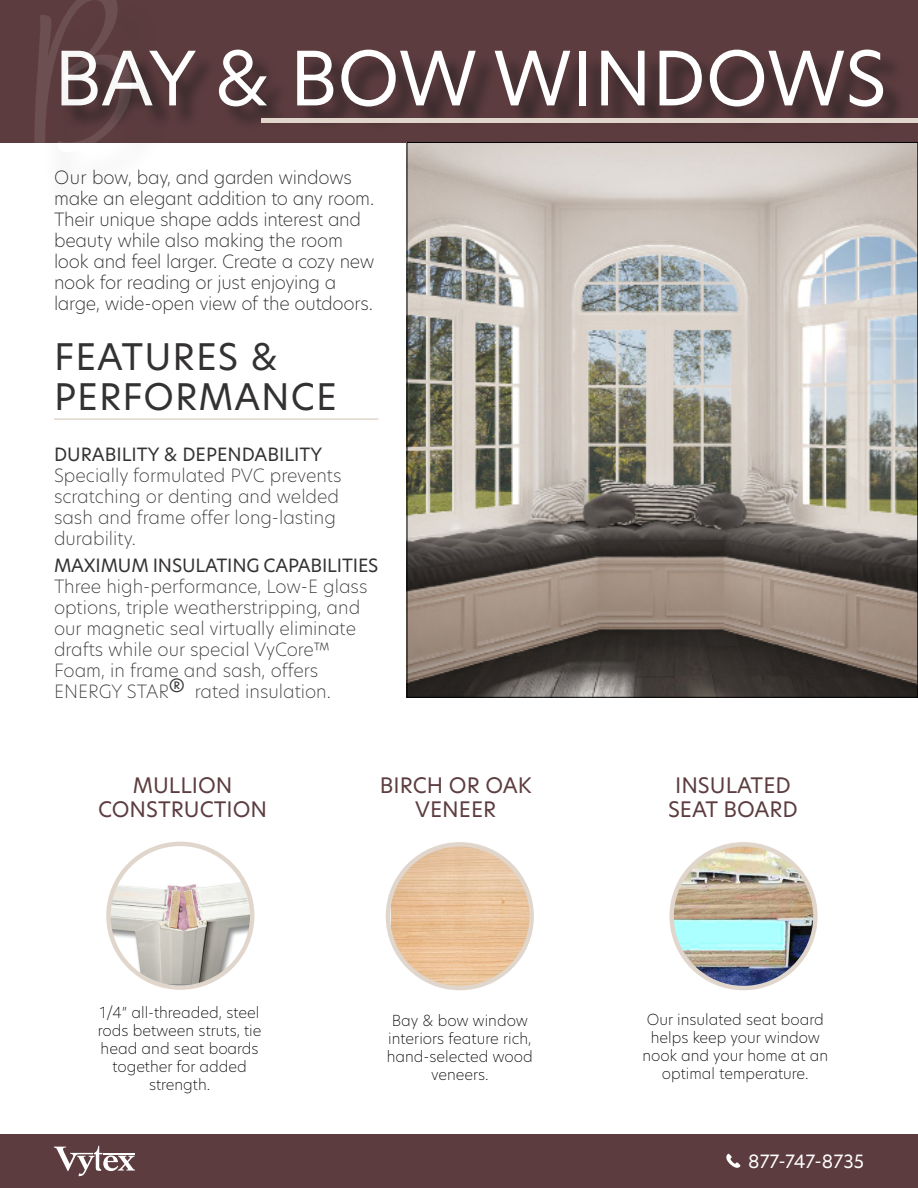
<style>
.page{position:relative;width:918px;height:1188px;background:#fff}
.page>*{position:absolute;margin:0;border:0;box-sizing:border-box;transform-origin:0 0}
.t1{font:73.5px "Hero New";letter-spacing:-.005em;color:#fff}
.t2{font:36px "Hero New";letter-spacing:.03em;color:#333132}
.t3{font:21px "Hero New";color:#5c3c3f}
.t4{font:200 18px/21px "Hero New";color:#333132}
.t5{font:200 18px/21px "Hero New";letter-spacing:-.015em;color:#231f20}
.t6{font:18px "Hero New";letter-spacing:-.01em;color:#333132}
.t7{font:18px "Hero New";color:#fff}
.t8{font:200 15px/18px "Hero New";color:#000;text-align:center}
</style>
<div class="page">
<div style="left:0;top:0;width:918px;height:142px;background:#5c3c3f"></div>
<div style="left:0;top:1134px;width:918px;height:54px;background:#5c3c3f"></div>
<div style="left:64px;top:53px;width:842px;height:77px;background:#231f20;opacity:.75"></div>
<div style="left:40px;top:0;width:135px;height:225px;background:#231f20;opacity:.75"></div>
<hr style="left:262px;top:118px;width:656px;height:4px;background:#e0d6cc">
<svg style="left:54px;top:1146px;width:81px;height:31px"></svg>
<svg style="left:726px;top:1154px;width:15px;height:14px"></svg>
<hr style="left:54px;top:418px;width:324px;height:2px;background:#e0d6cc">
<svg style="left:108px;top:844px;width:144px;height:144px"></svg>
<img style="left:108px;top:858px;width:144px;height:130px">
<div style="left:106px;top:842px;width:148px;height:148px;border:4px solid #e0d6cc;border-radius:50%"></div>
<img style="left:391px;top:844px;width:141px;height:144px">
<div style="left:386px;top:842px;width:148px;height:148px;border:4px solid #e0d6cc;border-radius:50%"></div>
<img style="left:672px;top:844px;width:143px;height:144px;border-radius:72px">
<div style="left:669px;top:842px;width:149px;height:148px;border:4px solid #e0d6cc;border-radius:50%"></div>
<img style="left:409px;top:144px;width:507px;height:552px">
<svg style="left:0;top:0;width:154px;height:184px"></svg>
<p class="t1" style="left:54px;top:28px;width:834px">BAY &amp; BOW WINDOWS</p>
<p class="t5" style="left:54px;top:166px;width:322px">Our bow, bay, and garden windows make an elegant addition to any room.<br>Their unique shape adds interest and beauty while also making the room look and feel larger. Create a cozy new nook for reading or just enjoying a large, wide-open view of the outdoors.</p>
<p class="t2" style="left:54px;top:332px;width:225px">FEATURES &amp;</p>
<p class="t2" style="left:54px;top:373px;width:284px">PERFORMANCE</p>
<p class="t6" style="left:54px;top:442px;width:270px">DURABILITY &amp; DEPENDABILITY</p>
<p class="t4" style="left:54px;top:464px;width:289px">Specially formulated PVC prevents scratching or denting and welded sash and frame offer long-lasting durability.</p>
<p class="t6" style="left:54px;top:553px;width:326px">MAXIMUM INSULATING CAPABILITIES</p>
<p class="t4" style="left:54px;top:575px;width:315px">Three high-performance, Low-E glass options, triple weatherstripping, and our magnetic seal virtually eliminate drafts while our special VyCore™ Foam, in frame and sash, offers ENERGY STAR<sup>®</sup> rated insulation.</p>
<p class="t3" style="left:133px;top:771px;width:101px">MULLION</p>
<p class="t3" style="left:98px;top:795px;width:171px">CONSTRUCTION</p>
<p class="t8" style="left:100px;top:1003px;width:161px">1/4” all-threaded, steel</p>
<p class="t8" style="left:98px;top:1021px;width:165px">rods between struts, tie</p>
<p class="t8" style="left:101px;top:1039px;width:160px">head and seat boards</p>
<p class="t8" style="left:112px;top:1057px;width:136px">together for added</p>
<p class="t8" style="left:149px;top:1075px;width:63px">strength.</p>
<p class="t3" style="left:380px;top:771px;width:153px">BIRCH OR OAK</p>
<p class="t3" style="left:415px;top:795px;width:83px">VENEER</p>
<p class="t8" style="left:392px;top:1011px;width:138px">Bay &amp; bow window</p>
<p class="t8" style="left:388px;top:1029px;width:144px">interiors feature rich,</p>
<p class="t8" style="left:387px;top:1047px;width:148px">hand-selected wood veneers.</p>
<p class="t3" style="left:675px;top:771px;width:117px">INSULATED</p>
<p class="t3" style="left:668px;top:795px;width:131px">SEAT BOARD</p>
<p class="t8" style="left:642px;top:1010px;width:187px">Our insulated seat board helps keep your window nook and your home at an optimal temperature.</p>
<p class="t7" style="left:748px;top:1149px;width:117px">877-747-8735</p>
</div>
